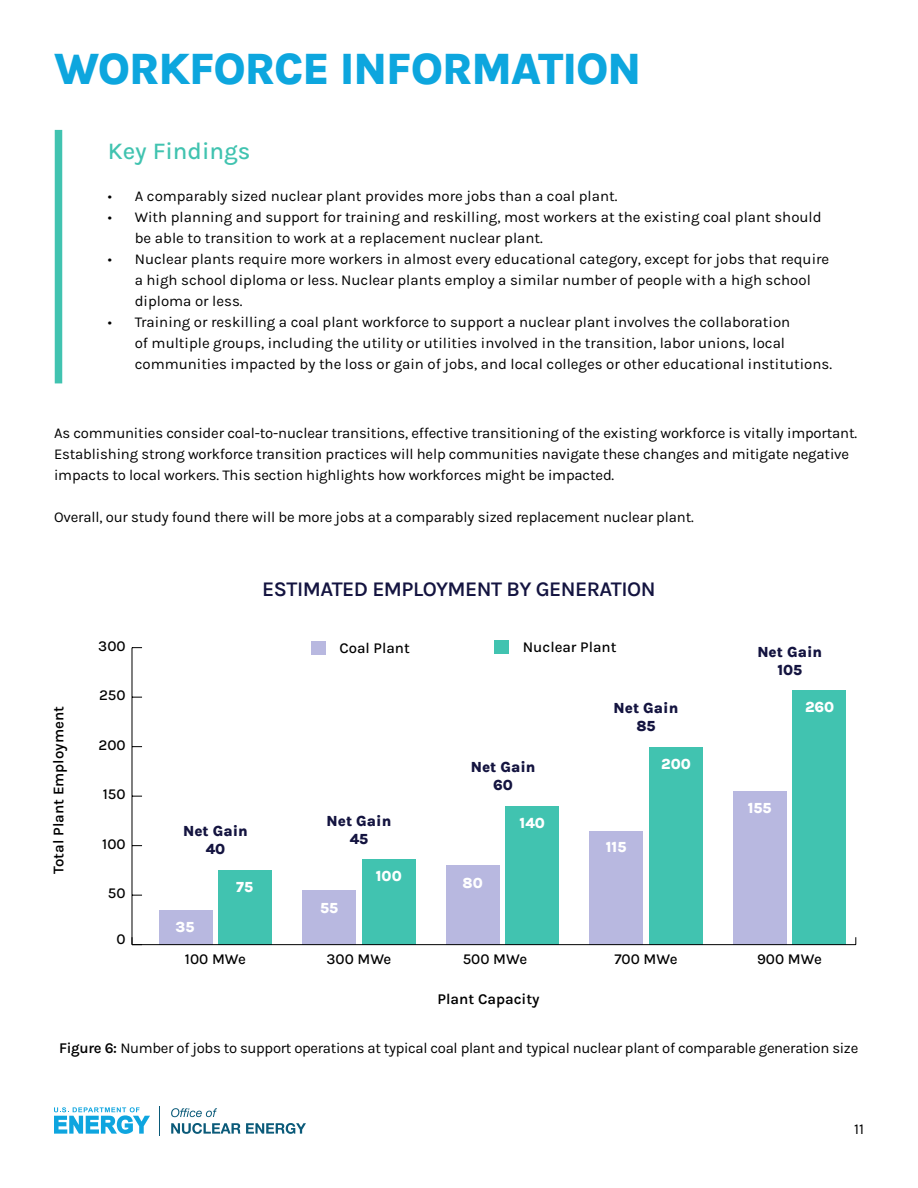
<style>
.page{position:relative;width:918px;height:1188px;background:#fff}
.page>*{position:absolute;margin:0;border:0;box-sizing:border-box;transform-origin:0 0}
.t1{font:800 45px "Karla";letter-spacing:-.025em;color:#0da6de}
.t2{font:500 24px "Karla";color:#41c3b0}
.t3{font:600 21px "Karla";letter-spacing:-.025em;color:#141440}
.t4{font:15px/21px "Karla";color:#000}
.t5{font:15px "Karla";letter-spacing:-.02em;color:#000}
.t6{font:500 15px "Karla";color:#000}
.t7{font:800 15px/18px "Karla";color:#141440;text-align:center}
.t8{font:600 15px "Karla";color:#000}
.t9{font:800 15px "Karla";color:#fff}
.s1{font-weight:600}
</style>
<div class="page">
<svg style="left:54px;top:1107px;width:96px;height:27px"></svg>
<hr style="left:159px;top:1106px;width:1px;height:30px;background:#0a5a79">
<svg style="left:171px;top:1108px;width:46px;height:9px"></svg>
<svg style="left:171px;top:1123px;width:69px;height:11px"></svg>
<svg style="left:246px;top:1123px;width:60px;height:11px"></svg>
<div style="left:792px;top:690px;width:54px;height:255px;background:#41c3b0"></div>
<div style="left:733px;top:791px;width:53px;height:154px;background:#b8b8e0"></div>
<div style="left:649px;top:747px;width:54px;height:198px;background:#41c3b0"></div>
<div style="left:589px;top:831px;width:54px;height:114px;background:#b8b8e0"></div>
<div style="left:505px;top:806px;width:54px;height:139px;background:#41c3b0"></div>
<div style="left:446px;top:865px;width:53px;height:80px;background:#b8b8e0"></div>
<div style="left:362px;top:860px;width:54px;height:85px;background:#41c3b0"></div>
<div style="left:302px;top:890px;width:54px;height:55px;background:#b8b8e0"></div>
<div style="left:218px;top:870px;width:54px;height:75px;background:#41c3b0"></div>
<div style="left:159px;top:910px;width:53px;height:35px;background:#b8b8e0"></div>
<div style="left:55px;top:130px;width:7px;height:253px;background:#41c3b0"></div>
<div style="left:312px;top:641px;width:14px;height:14px;background:#b8b8e0"></div>
<div style="left:495px;top:640px;width:14px;height:14px;background:#41c3b0"></div>
<hr style="left:132px;top:944px;width:724px;height:1px;background:#000">
<hr style="left:132px;top:648px;width:1px;height:297px;background:#000">
<h1 class="t1" style="left:54px;top:38px;width:589px">WORKFORCE INFORMATION</h1>
<h2 class="t2" style="left:108px;top:136px;width:144px">Key Findings</h2>
<p class="t4" style="left:108px;top:185px;width:511px">• A comparably sized nuclear plant provides more jobs than a coal plant.</p>
<p class="t4" style="left:135px;top:206px;width:688px;text-indent:-27px">• With planning and support for training and reskilling, most workers at the existing coal plant should be able to transition to work at a replacement nuclear plant.</p>
<p class="t4" style="left:135px;top:248px;width:696px;text-indent:-27px">• Nuclear plants require more workers in almost every educational category, except for jobs that require a high school diploma or less. Nuclear plants employ a similar number of people with a high school diploma or less.</p>
<p class="t4" style="left:135px;top:311px;width:699px;text-indent:-27px">• Training or reskilling a coal plant workforce to support a nuclear plant involves the collaboration<br>of multiple groups, including the utility or utilities involved in the transition, labor unions, local communities impacted by the loss or gain of jobs, and local colleges or other educational institutions.</p>
<p class="t4" style="left:54px;top:422px;width:805px">As communities consider coal-to-nuclear transitions, effective transitioning of the existing workforce is vitally important.<br>Establishing strong workforce transition practices will help communities navigate these changes and mitigate negative impacts to local workers. This section highlights how workforces might be impacted.</p>
<p class="t4" style="left:54px;top:506px;width:641px">Overall, our study found there will be more jobs at a comparably sized replacement nuclear plant.</p>
<p class="t8" style="left:49px;top:874px;width:169px;rotate:-90deg">Total Plant Employment</p>
<p class="t6" style="left:98px;top:636px;width:29px">300</p>
<p class="t6" style="left:99px;top:685px;width:28px">250</p>
<p class="t6" style="left:99px;top:736px;width:29px">200</p>
<p class="t6" style="left:103px;top:785px;width:24px">150</p>
<p class="t6" style="left:102px;top:835px;width:25px">100</p>
<p class="t6" style="left:108px;top:883px;width:19px">50</p>
<p class="t6" style="left:117px;top:929px;width:11px">0</p>
<h3 class="t3" style="left:262px;top:575px;width:395px">ESTIMATED EMPLOYMENT BY GENERATION</h3>
<p class="t6" style="left:340px;top:638px;width:72px">Coal Plant</p>
<p class="t6" style="left:523px;top:637px;width:95px">Nuclear Plant</p>
<p class="t7" style="left:183px;top:821px;width:66px">Net Gain<br>40</p>
<p class="t9" style="left:176px;top:916px;width:20px">35</p>
<p class="t9" style="left:236px;top:876px;width:18px">75</p>
<p class="t7" style="left:327px;top:811px;width:66px">Net Gain<br>45</p>
<p class="t9" style="left:320px;top:897px;width:19px">55</p>
<p class="t9" style="left:376px;top:866px;width:27px">100</p>
<p class="t7" style="left:471px;top:758px;width:66px">Net Gain<br>60</p>
<p class="t9" style="left:462px;top:872px;width:22px">80</p>
<p class="t9" style="left:520px;top:813px;width:27px">140</p>
<p class="t7" style="left:614px;top:698px;width:66px">Net Gain<br>85</p>
<p class="t9" style="left:606px;top:837px;width:22px">115</p>
<p class="t9" style="left:661px;top:753px;width:31px">200</p>
<p class="t7" style="left:757px;top:642px;width:66px">Net Gain<br>105</p>
<p class="t9" style="left:805px;top:697px;width:31px">260</p>
<p class="t9" style="left:748px;top:798px;width:25px">155</p>
<p class="t6" style="left:185px;top:949px;width:62px">100 MWe</p>
<p class="t6" style="left:327px;top:949px;width:66px">300 MWe</p>
<p class="t6" style="left:463px;top:949px;width:66px">500 MWe</p>
<p class="t6" style="left:614px;top:949px;width:65px">700 MWe</p>
<p class="t6" style="left:757px;top:949px;width:66px">900 MWe</p>
<p class="t8" style="left:438px;top:989px;width:104px">Plant Capacity</p>
<p class="t5" style="left:59px;top:1038px;width:801px"><span class="s1">Figure 6:</span> Number of jobs to support operations at typical coal plant and typical nuclear plant of comparable generation size</p>
<p class="t4" style="left:854px;top:1118px;width:11px">11</p>
</div>
